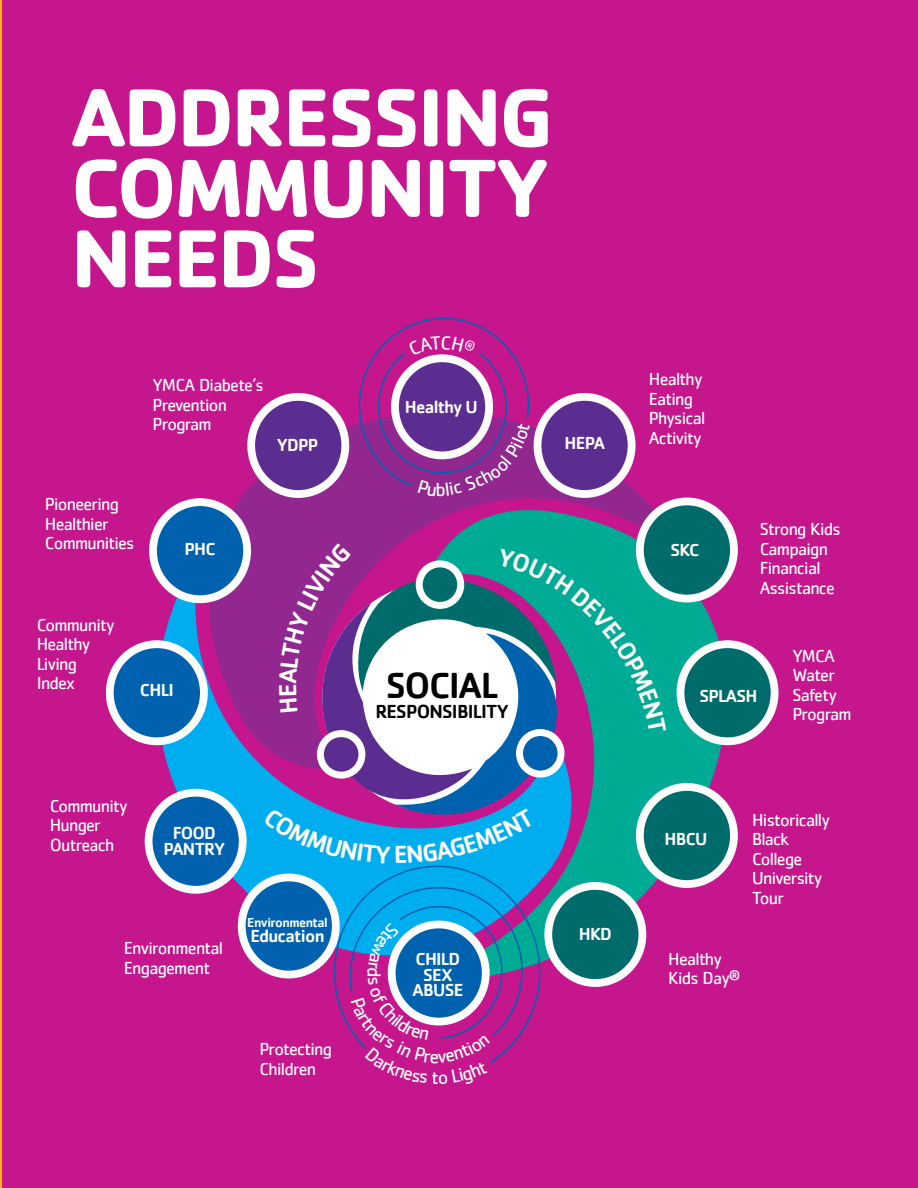
<style>
.page{position:relative;width:918px;height:1188px;background:#c6168d}
.page>*{position:absolute;margin:0;border:0;box-sizing:border-box;transform-origin:0 0}
.t1{font:700 85.2px/70.5px "Cachet";letter-spacing:-.03em;color:#fff}
.t2{font:500 37.5px "Cachet";letter-spacing:-.04em;color:#000}
.t3{font:500 19.5px "Cachet";letter-spacing:-.04em;color:#000}
.t4{font:18px/19.5px "Cachet";letter-spacing:-.04em;color:#fff}
.t5{font:500 18px/15.6px "Cachet";letter-spacing:-.04em;color:#fff;text-align:center}
.t6{font:500 13.5px "Cachet";color:#fff}
</style>
<div class="page">
<hr style="left:0;top:0;width:1px;height:1188px;background:#fcaf17">
<svg style="left:170px;top:393px;width:471px;height:162px"></svg>
<svg style="left:416px;top:496px;width:348px;height:392px"></svg>
<svg style="left:105px;top:555px;width:158px;height:417px"></svg>
<div style="left:251px;top:397px;width:94px;height:97px;background:#5c2d91;border-radius:50%"></div>
<div style="left:247px;top:393px;width:102px;height:105px;border:8px solid #fff;border-radius:50%"></div>
<div style="left:538px;top:397px;width:94px;height:97px;background:#5c2d91;border-radius:50%"></div>
<div style="left:534px;top:393px;width:102px;height:105px;border:8px solid #fff;border-radius:50%"></div>
<div style="left:640px;top:501px;width:94px;height:98px;background:#006b6b;border-radius:50%"></div>
<div style="left:636px;top:498px;width:102px;height:104px;border:8px solid #fff;border-radius:50%"></div>
<div style="left:680px;top:644px;width:95px;height:97px;background:#006b6b;border-radius:50%"></div>
<div style="left:677px;top:640px;width:102px;height:105px;border:8px solid #fff;border-radius:50%"></div>
<div style="left:640px;top:787px;width:94px;height:97px;background:#006b6b;border-radius:50%"></div>
<div style="left:636px;top:783px;width:102px;height:105px;border:8px solid #fff;border-radius:50%"></div>
<svg style="left:242px;top:877px;width:94px;height:98px"></svg>
<div style="left:238px;top:874px;width:102px;height:104px;border:8px solid #fff;border-radius:50%"></div>
<div style="left:149px;top:793px;width:94px;height:97px;background:#0061af;border-radius:50%"></div>
<div style="left:145px;top:789px;width:102px;height:105px;border:8px solid #fff;border-radius:50%"></div>
<div style="left:110px;top:644px;width:94px;height:97px;background:#0061af;border-radius:50%"></div>
<div style="left:106px;top:640px;width:102px;height:105px;border:8px solid #fff;border-radius:50%"></div>
<div style="left:153px;top:502px;width:94px;height:97px;background:#0061af;border-radius:50%"></div>
<div style="left:149px;top:498px;width:102px;height:105px;border:8px solid #fff;border-radius:50%"></div>
<svg style="left:263px;top:543px;width:403px;height:521px"></svg>
<svg style="left:358px;top:317px;width:172px;height:179px"></svg>
<h1 class="t1" style="left:71px;top:79px;width:484px">ADDRESSING<br>COMMUNITY<br>NEEDS</h1>
<p class="t4" style="left:45px;top:494px;width:91px">Pioneering<br>Healthier<br>Communities</p>
<p class="t4" style="left:153px;top:375px;width:113px">YMCA Diabete’s<br>Prevention<br>Program</p>
<p class="t4" style="left:649px;top:369px;width:58px">Healthy<br>Eating<br>Physical<br>Activity</p>
<p class="t5" style="left:405px;top:399px;width:72px">HEALTHY U</p>
<p class="t5" style="left:565px;top:435px;width:42px">HEPA</p>
<p class="t5" style="left:277px;top:437px;width:32px">YDPP</p>
<p class="t5" style="left:184px;top:541px;width:31px">PHC</p>
<p class="t5" style="left:670px;top:541px;width:28px">SKC</p>
<p class="t4" style="left:760px;top:519px;width:83px">Strong Kids<br>Campaign<br>Financial<br>Assistance</p>
<p class="t4" style="left:37px;top:614px;width:79px">Community<br>Healthy<br>Living<br>Index</p>
<p class="t5" style="left:140px;top:681px;width:32px">CHLI</p>
<p class="t4" style="left:50px;top:796px;width:79px">Community<br>Hunger<br>Outreach</p>
<p class="t5" style="left:163px;top:825px;width:63px">FOOD<br>PANTRY</p>
<p class="t4" style="left:124px;top:938px;width:101px">Environmental<br>Engagement</p>
<p class="t6" style="left:247px;top:914px;width:82px">ENVIRONMENTAL</p>
<p class="t5" style="left:250px;top:928px;width:76px">EDUCATION</p>
<p class="t4" style="left:259px;top:1039px;width:74px">Protecting<br>Children</p>
<h2 class="t2" style="left:386px;top:662px;width:93px">SOCIAL</h2>
<p class="t3" style="left:375px;top:699px;width:135px">RESPONSIBILITY</p>
<p class="t5" style="left:416px;top:951px;width:35px">CHILD</p>
<p class="t5" style="left:423px;top:966px;width:29px">SEX</p>
<p class="t5" style="left:413px;top:982px;width:52px">ABUSE</p>
<p class="t5" style="left:579px;top:926px;width:35px">HKD</p>
<p class="t5" style="left:699px;top:687px;width:60px">SPLASH</p>
<p class="t4" style="left:792px;top:646px;width:61px">YMCA<br>Water<br>Safety<br>Program</p>
<p class="t5" style="left:664px;top:831px;width:22px">HBCU</p>
<p class="t4" style="left:752px;top:809px;width:79px">Historically<br>Black<br>College<br>University<br>Tour</p>
<p class="t4" style="left:668px;top:949px;width:73px">Healthy<br>Kids Day<sup>®</sup></p>
</div>
